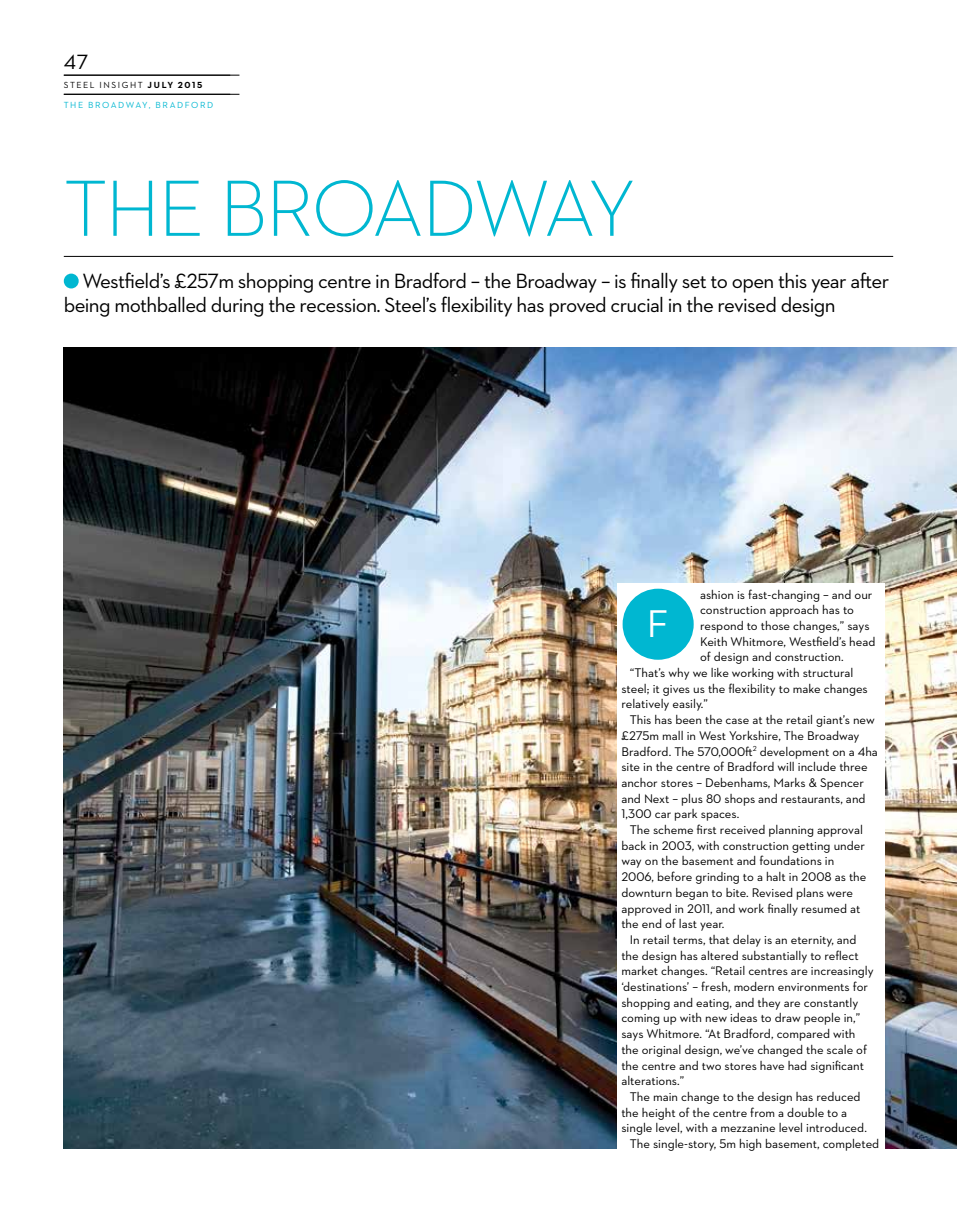
<style>
.page{position:relative;width:957px;height:1212px;background:#fff}
.page>*{position:absolute;margin:0;border:0;box-sizing:border-box;transform-origin:0 0}
.t1{font:300 81px "Neutraface 2 Text";letter-spacing:-.035em;color:#00b7d1}
.t2{font:39.3px "Neutraface 2 Text";color:#fff}
.t3{font:21px/24px "Neutraface 2 Text";letter-spacing:-.03em;color:#000}
.t4{font:12.75px "Neutraface 2 Text";color:#000}
.t5{font:9px/19.4px "Neutraface 2 Text";letter-spacing:.175em;color:#000}
.t6{font:9px "Neutraface 2 Text";letter-spacing:.185em;color:#00b7d1}
.s1{font-weight:700}
.s2{color:#00b7d1}
</style>
<div class="page">
<img style="left:64px;top:347px;width:893px;height:801px">
<div style="left:64px;top:274px;width:15px;height:14px;background:#00b7d1;border-radius:50%"></div>
<hr style="left:64px;top:256px;width:829px;height:1px;background:#000">
<div style="left:617px;top:583px;width:267px;height:570px;background:#fff"></div>
<div style="left:622px;top:589px;width:71px;height:71px;background:#00b7d1;border-radius:50%"></div>
<hr style="left:64px;top:75px;width:175px;height:1px;background:#000">
<hr style="left:64px;top:94px;width:175px;height:1px;background:#000">
<h3 class="t3" style="left:64px;top:49px;width:26px">47</h3>
<p class="t5" style="left:64px;top:75px;width:140px">steel insight <span class="s1">July 2015<br></span><span class="s2">The Broad</span></p>
<p class="t6" style="left:126px;top:99px;width:52px">way, b radfo</p>
<p class="t6" style="left:200px;top:99px;width:13px">rd</p>
<h1 class="t1" style="left:64px;top:158px;width:574px">THE BROADWAY</h1>
<h3 class="t3" style="left:64px;top:269px;width:827px;text-indent:19px">Westfield’s £257m shopping centre in Bradford – the Broadway – is finally set to open this year after being mothballed during the recession. Steel’s flexibility has proved crucial in the revised design</h3>
<p class="t4" style="left:700px;top:586px;width:174px">ashion is fast-changing – and our</p>
<p class="t4" style="left:700px;top:602px;width:155px">construction approach has to</p>
<p class="t4" style="left:700px;top:618px;width:171px">respond to those changes,” says</p>
<p class="t4" style="left:700px;top:633px;width:177px">Keith Whitmore, Westfield’s head</p>
<p class="t4" style="left:700px;top:649px;width:145px">of design and construction.</p>
<p class="t4" style="left:630px;top:665px;width:225px">“That’s why we like working with structural</p>
<p class="t4" style="left:621px;top:680px;width:248px">steel; it gives us the flexibility to make changes</p>
<p class="t4" style="left:621px;top:696px;width:88px">relatively easily.”</p>
<p class="t4" style="left:630px;top:712px;width:246px">This has been the case at the retail giant’s new</p>
<p class="t4" style="left:621px;top:727px;width:240px">£275m mall in West Yorkshire, The Broadway</p>
<p class="t4" style="left:621px;top:743px;width:258px">Bradford. The 570,000ft<sup>2</sup> development on a 4ha</p>
<p class="t4" style="left:621px;top:759px;width:248px">site in the centre of Bradford will include three</p>
<p class="t4" style="left:621px;top:775px;width:244px">anchor stores – Debenhams, Marks &amp; Spencer</p>
<p class="t4" style="left:621px;top:790px;width:246px">and Next – plus 80 shops and restaurants, and</p>
<p class="t4" style="left:621px;top:806px;width:119px">1,300 car park spaces.</p>
<p class="t4" style="left:630px;top:822px;width:234px">The scheme first received planning approval</p>
<p class="t4" style="left:621px;top:837px;width:245px">back in 2003, with construction getting under</p>
<p class="t4" style="left:621px;top:853px;width:214px">way on the basement and foundations in</p>
<p class="t4" style="left:621px;top:869px;width:247px">2006, before grinding to a halt in 2008 as the</p>
<p class="t4" style="left:621px;top:884px;width:233px">downturn began to bite. Revised plans were</p>
<p class="t4" style="left:621px;top:900px;width:240px">approved in 2011, and work finally resumed at</p>
<p class="t4" style="left:621px;top:916px;width:105px">the end of last year.</p>
<p class="t4" style="left:630px;top:932px;width:228px">I n retail terms, that delay is an eternity, and</p>
<p class="t4" style="left:621px;top:947px;width:239px">the design has altered substantially to reflect</p>
<p class="t4" style="left:621px;top:963px;width:254px">market changes. “Retail centres are increasingly</p>
<p class="t4" style="left:621px;top:979px;width:248px">‘destinations’ – fresh, modern environments for</p>
<p class="t4" style="left:621px;top:994px;width:238px">shopping and eating, and they are constantly</p>
<p class="t4" style="left:621px;top:1010px;width:240px">coming up with new ideas to draw people in,”</p>
<p class="t4" style="left:621px;top:1026px;width:236px">says Whitmore. “At Bradford, compared with</p>
<p class="t4" style="left:621px;top:1041px;width:247px">the original design, we’ve changed the scale of</p>
<p class="t4" style="left:621px;top:1057px;width:244px">the centre and two stores have had significant</p>
<p class="t4" style="left:621px;top:1073px;width:64px">alterations.”</p>
<p class="t4" style="left:630px;top:1088px;width:232px">The main change to the design has reduced</p>
<p class="t4" style="left:621px;top:1104px;width:227px">the height of the centre from a double to a</p>
<p class="t4" style="left:621px;top:1120px;width:247px">single level, with a mezzanine level introduced.</p>
<p class="t4" style="left:630px;top:1136px;width:251px">The single-story, 5m high basement, completed</p>
<h2 class="t2" style="left:647px;top:599px;width:23px">F</h2>
</div>
